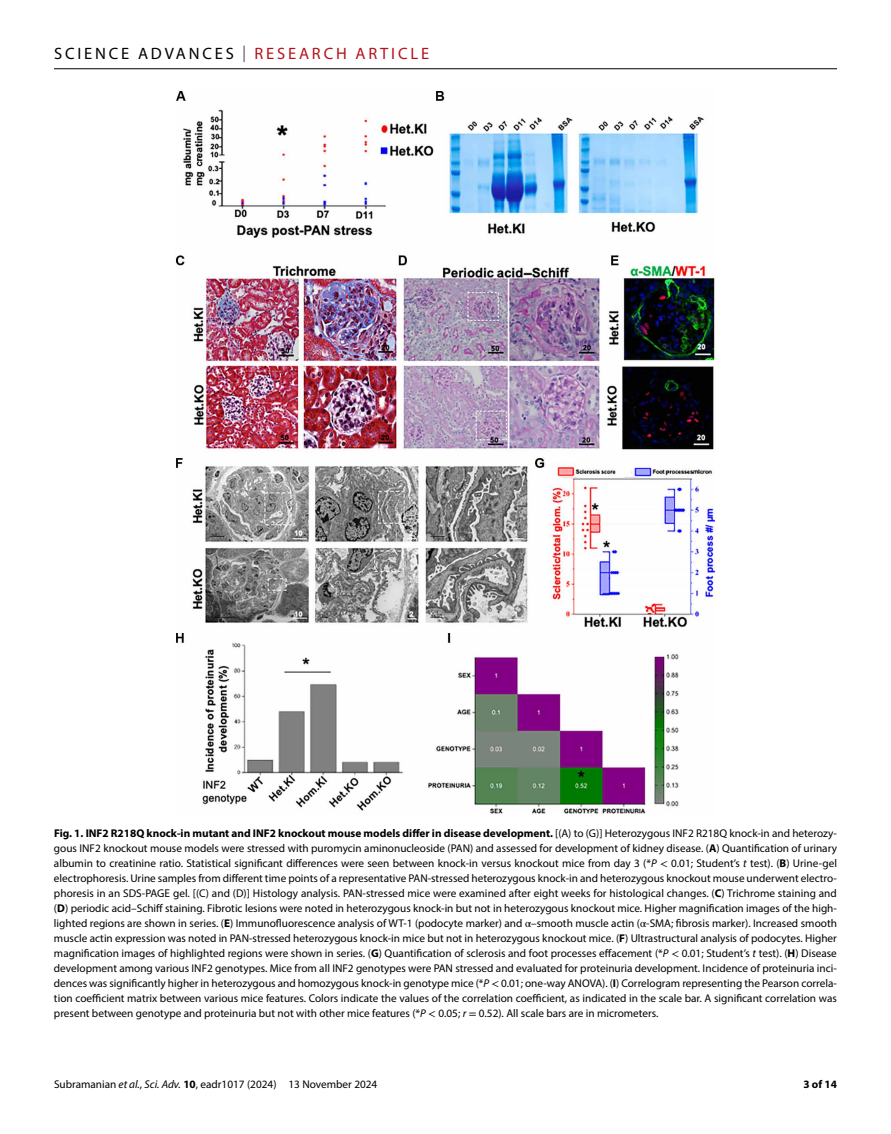
<style>
.page{position:relative;width:891px;height:1134px;background:#fff}
.page>*{position:absolute;margin:0;border:0;box-sizing:border-box;transform-origin:0 0}
.t1{font:16.5px "Myriad Pro";letter-spacing:.17em;color:#000}
.t2{font:11.25px/15px "Myriad Pro";color:#000;text-align:justify}
.t3{font:700 11.25px "Myriad Pro";color:#000}
.s1{font-weight:300}
.s2{color:#b5121b}
.s3{font-weight:700}
.s4{font-style:italic}
.s5{font-family:"STIX"}
</style>
<div class="page">
<hr style="left:54px;top:68px;width:783px;height:1px;background:#000">
<img style="left:176px;top:91px;width:540px;height:723px">
<h1 class="t1" style="left:54px;top:44px;width:376px">Scien ce Advan ces <span class="s1">|</span> <span class="s2">Resear ch Ar ticle</span></h1>
<p class="t2" style="left:54px;top:826px;width:785px"><span class="s3">Fig. 1. INF2 R218Q knock-in mutant and INF2 knockout mouse models differ in disease development.</span> [(A) to (G)] Heterozygous INF2 R218Q knock-in and heterozy&shy;gous INF2 knockout mouse models were stressed with puromycin aminonucleoside (PAN) and assessed for development of kidney disease. (<span class="s3">A</span>) Quantification of urinary albumin to creatinine ratio. Statistical significant differences were seen between knock-in versus knockout mice from day 3 (*<span class="s4">P</span> <span class="s5">&lt;</span> 0.01; Student’s <span class="s4">t</span> test). (<span class="s3">B</span>) Urine-gel electrophoresis. Urine samples from different time points of a representative PAN-stressed heterozygous knock-in and heterozygous knockout mouse underwent electro&shy;phoresis in an SDS-PAGE gel. [(C) and (D)] H istology analysis. PAN-stressed mice were examined after eight weeks for histological changes. (<span class="s3">C</span>) Trichrome staining and (<span class="s3">D</span>) periodic acid–Schiff staining. Fibrotic lesions were noted in heterozygous knock-in but not in heterozygous knockout mice. H igher magnification images of the high&shy;lighted regions are shown in series. (<span class="s3">E</span>) I mmunofluorescence analysis of WT-1 (podocyte marker) and <span class="s5">α</span>–smooth muscle actin (<span class="s5">α</span>-SMA; fibrosis marker). I ncreased smooth muscle actin expression was noted in PAN-stressed heterozygous knock-in mice but not in heterozygous knockout mice. (<span class="s3">F</span>) Ultrastructural analysis of podocytes. H igher magnification images of highlighted regions were shown in series. (<span class="s3">G</span>) Quantification of sclerosis and foot processes effacement (*<span class="s4">P</span> <span class="s5">&lt;</span> 0.01; Student’s <span class="s4">t</span> test). (<span class="s3">H</span>) Disease development among various INF2 genotypes. Mice from all INF2 genotypes were PAN stressed and evaluated for proteinuria development. I ncidence of proteinuria inci&shy;dences was significantly higher in heterozygous and homozygous knock-in genotype mice (*<span class="s4">P</span> <span class="s5">&lt;</span> 0.01; one-way ANOVA). (<span class="s3">I</span>) Correlogram representing the Pearson correla&shy;tion coefficient matrix between various mice features. Colors indicate the values of the correlation coefficient, as indicated in the scale bar. A significant correlation was present between genotype and proteinuria but not with other mice features (*<span class="s4">P</span> <span class="s5">&lt;</span> 0.05; <span class="s4">r</span> <span class="s5">=</span> 0.52). All scale bars are in micrometers.</p>
<p class="t2" style="left:54px;top:1076px;width:325px">Subramanian <span class="s4">et al.</span>, <span class="s4">Sci. Adv.</span> <span class="s3">10</span>, eadr1017 (2024) 13 November 2024</p>
<p class="t3" style="left:803px;top:1076px;width:35px">3 of 14</p>
</div>
